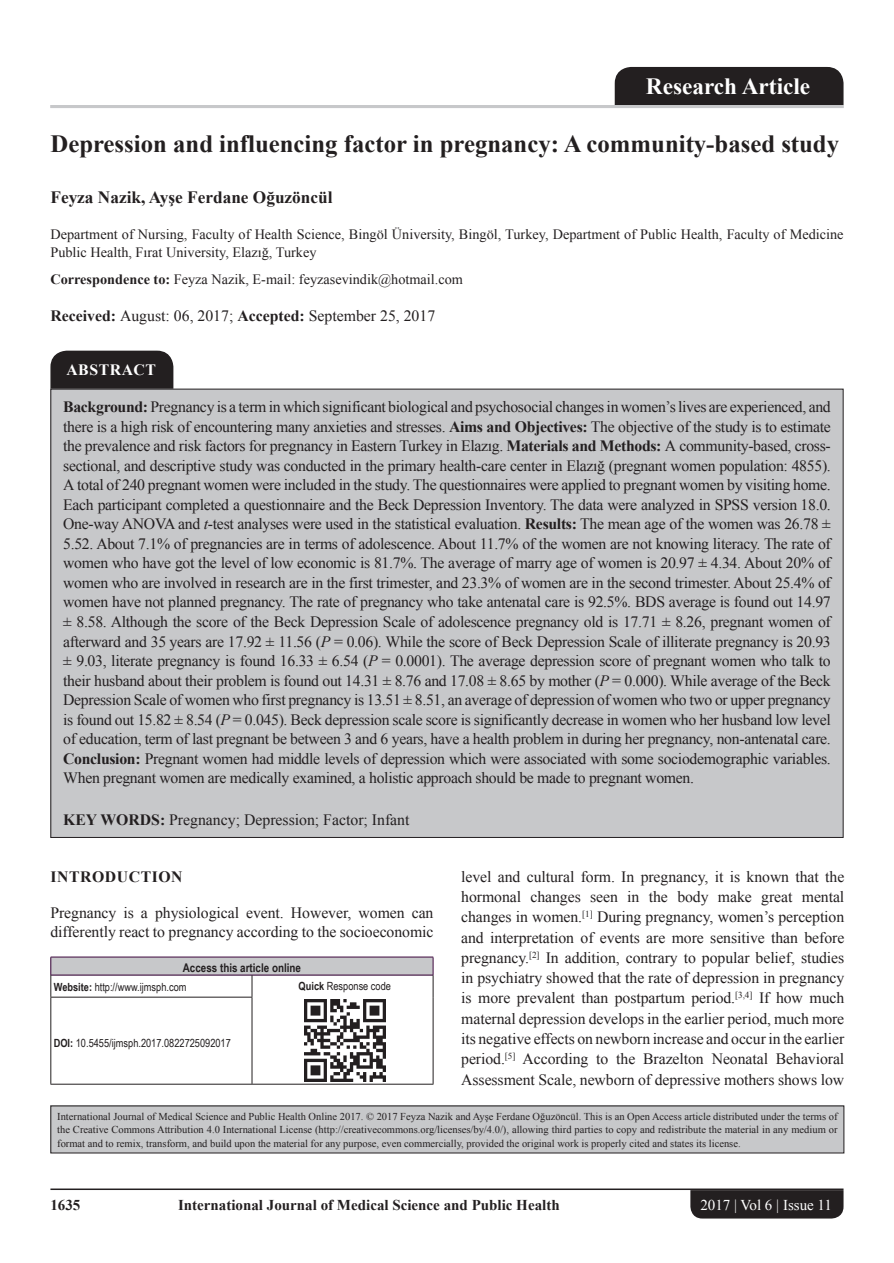
<style>
.page{position:relative;width:894px;height:1263px;background:#fff}
.page>*{position:absolute;margin:0;border:0;box-sizing:border-box;transform-origin:0 0}
.AT{font:700 24.75px "Times New Roman";color:#231f20}
.AH{font:700 23.25px "Times New Roman";color:#fff}
.AU{font:700 17.25px "Times New Roman";color:#231f20}
.ABS{font:15.75px/19.5px "Times New Roman";letter-spacing:-.02em;color:#231f20;text-align:justify}
.TX{font:15.75px/20.2px "Times New Roman";letter-spacing:-.005em;color:#231f20}
.KWD{font:15.75px "Times New Roman";color:#231f20}
.t1{font:700 15.75px "Times New Roman";letter-spacing:.035em;color:#231f20}
.ABSH{font:700 15.75px "Times New Roman";letter-spacing:.035em;color:#fff}
.RF{font:700 15px "Times New Roman";color:#231f20}
.RF_VOL{font:15px "Times New Roman";color:#fff}
.AFF{font:14.25px/18px "Times New Roman";color:#231f20}
.ADD{font:14.25px "Times New Roman";color:#231f20}
.AAO{font:700 12px "Arial Narrow";color:#231f20}
.Web{font:11.25px "Arial Narrow";color:#231f20}
.JN_TX{font:10.5px/13.5px "Times New Roman";color:#231f20;text-align:justify}
.s1{font-weight:700}
.s2{font-style:italic}
</style>
<div class="page">
<hr style="left:50px;top:1188px;width:793px;height:2px;background:#231f20">
<div style="left:690px;top:1190px;width:153px;height:28px;background:#231f20"></div>
<div style="left:51px;top:957px;width:382px;height:18px;background:#c7c8ca"></div>
<hr style="left:51px;top:974px;width:201px;height:1px;background:#3e083e">
<hr style="left:252px;top:974px;width:181px;height:1px;background:#3e083e">
<svg style="left:50px;top:957px;width:2px;height:39px"></svg>
<svg style="left:251px;top:975px;width:1px;height:21px"></svg>
<hr style="left:50px;top:996px;width:202px;height:1px;background:#231f20">
<hr style="left:50px;top:997px;width:1px;height:86px;background:#231f20">
<hr style="left:251px;top:997px;width:1px;height:86px;background:#231f20">
<hr style="left:50px;top:1083px;width:202px;height:1px;background:#231f20">
<svg style="left:432px;top:957px;width:1px;height:40px"></svg>
<hr style="left:432px;top:997px;width:1px;height:86px;background:#231f20">
<hr style="left:252px;top:1083px;width:181px;height:1px;background:#231f20">
<hr style="left:51px;top:956px;width:201px;height:1px;background:#3e083e">
<hr style="left:252px;top:956px;width:181px;height:1px;background:#3e083e">
<img style="left:304px;top:1000px;width:81px;height:81px">
<div style="left:51px;top:389px;width:791px;height:448px;background:#c7c8ca"></div>
<div style="left:51px;top:1106px;width:792px;height:47px;background:#c7c8ca"></div>
<div style="left:614px;top:66px;width:230px;height:40px;background:#231f20"></div>
<hr style="left:50px;top:105px;width:793px;height:3px;background:#c7c8ca">
<svg style="left:50px;top:350px;width:124px;height:39px;background:#2e2a2b"></svg>
<p class="AH" style="left:645px;top:69px;width:166px">Research Article</p>
<p class="AT" style="left:50px;top:126px;width:789px">Depression and influencing factor in pregnancy: A community-based study</p>
<p class="AU" style="left:50px;top:185px;width:283px">Feyza Nazik, Ayşe Ferdane Oğuzöncül</p>
<p class="AFF" style="left:50px;top:225px;width:794px">Department of Nursing, Faculty of Health Science, Bingöl Üniversity, Bingöl, Turkey, Department of Public Health, Faculty of Medicine<br>Public Health, Fırat University, Elazığ, Turkey</p>
<p class="ADD" style="left:50px;top:269px;width:414px"><span class="s1">Correspondence to:</span> Feyza Nazik, E-mail: feyzasevindik@hotmail.com</p>
<p class="TX" style="left:50px;top:305px;width:386px"><span class="s1">Received:</span> August: 06, 2017; <span class="s1">Accepted:</span> September 25, 2017</p>
<p class="ABSH" style="left:66px;top:358px;width:91px">ABSTRACT</p>
<p class="ABS" style="left:63px;top:397px;width:768px"><span class="s1">Background:</span> Pregnancy is a term in which significant biological and psychosocial changes in women’s lives are experienced, and there is a high risk of encountering many anxieties and stresses. <span class="s1">Aims and Objectives:</span> The objective of the study is to estimate the prevalence and risk factors for pregnancy in Eastern Turkey in Elazıg. <span class="s1">Materials and Methods:</span> A community-based, cross&shy;sectional, and descriptive study was conducted in the primary health-care center in Elazığ (pregnant women population: 4855).<br>A total of 240 pregnant women were included in the study. The questionnaires were applied to pregnant women by visiting home.<br>Each participant completed a questionnaire and the Beck Depression Inventory. The data were analyzed in SPSS version 18.0.<br>One-way ANOVA and <span class="s2">t</span>-test analyses were used in the statistical evaluation. <span class="s1">Results:</span> The mean age of the women was 26.78 ± 5.52. About 7.1% of pregnancies are in terms of adolescence. About 11.7% of the women are not knowing literacy. The rate of women who have got the level of low economic is 81.7%. The average of marry age of women is 20.97 ± 4.34. About 20% of women who are involved in research are in the first trimester, and 23.3% of women are in the second trimester. About 25.4% of women have not planned pregnancy. The rate of pregnancy who take antenatal care is 92.5%. BDS average is found out 14.97 ± 8.58. Although the score of the Beck Depression Scale of adolescence pregnancy old is 17.71 ± 8.26, pregnant women of afterward and 35 years are 17.92 ± 11.56 (<span class="s2">P</span> = 0.06). While the score of Beck Depression Scale of illiterate pregnancy is 20.93 ± 9.03, literate pregnancy is found 16.33 ± 6.54 (<span class="s2">P</span> = 0.0001). The average depression score of pregnant women who talk to their husband about their problem is found out 14.31 ± 8.76 and 17.08 ± 8.65 by mother (<span class="s2">P</span> = 0.000). While average of the Beck Depression Scale of women who first pregnancy is 13.51 ± 8.51, an average of depression of women who two or upper pregnancy is found out 15.82 ± 8.54 (<span class="s2">P</span> = 0.045). Beck depression scale score is significantly decrease in women who her husband low level of education, term of last pregnant be between 3 and 6 years, have a health problem in during her pregnancy, non-antenatal care.<br><span class="s1">Conclusion:</span> Pregnant women had middle levels of depression which were associated with some sociodemographic variables.<br>When pregnant women are medically examined, a holistic approach should be made to pregnant women.</p>
<p class="KWD" style="left:63px;top:808px;width:348px"><span class="s1">KEY WORDS:</span> Pregnancy; Depression; Factor; Infant</p>
<h1 class="t1" style="left:50px;top:865px;width:134px">INTRODUCTION</h1>
<p class="TX" style="left:50px;top:903px;width:384px;line-height:18.8px">Pregnancy is a physiological event. However, women can differently react to pregnancy according to the socioeconomic</p>
<p class="AAO" style="left:183px;top:958px;width:120px">Access this article online</p>
<p class="Web" style="left:54px;top:978px;width:134px"><span class="s1">Website:</span> http://www.ijmsph.com</p>
<p class="Web" style="left:298px;top:978px;width:94px"><span class="s1">Quick</span> Response code</p>
<p class="Web" style="left:54px;top:1034px;width:178px"><span class="s1">DOI:</span> 10.5455/ijmsph.2017.0822725092017</p>
<p class="TX" style="left:461px;top:866px;width:384px;text-align:justify">level and cultural form. In pregnancy, it is known that the hormonal changes seen in the body make great mental changes in women.<sup>[1]</sup> During pregnancy, women’s perception and interpretation of events are more sensitive than before pregnancy.<sup>[2]</sup> In addition, contrary to popular belief, studies in psychiatry showed that the rate of depression in pregnancy is more prevalent than postpartum period.<sup>[3,4]</sup> If how much maternal depression develops in the earlier period, much more its negative effects on newborn increase and occur in the earlier period.<sup>[5]</sup> According to the Brazelton Neonatal Behavioral Assessment Scale, newborn of depressive mothers shows low</p>
<p class="JN_TX" style="left:57px;top:1109px;width:781px">International Journal of Medical Science and Public Health Online 2017. © 2017 Feyza Nazik and Ayşe Ferdane Oğuzöncül. This is an Open Access article distributed under the terms of the Creative Commons Attribution 4.0 International License (http://creativecommons.org/licenses/by/4.0/), allowing third parties to copy and redistribute the material in any medium or format and to remix, transform, and build upon the material for any purpose, even commercially, provided the original work is properly cited and states its license.</p>
<p class="RF" style="left:50px;top:1194px;width:31px">1635</p>
<p class="RF" style="left:178px;top:1194px;width:383px">International Journal of Medical Science and Public Health</p>
<p class="RF_VOL" style="left:700px;top:1193px;width:133px">2017 | Vol 6 | Issue 11</p>
</div>
